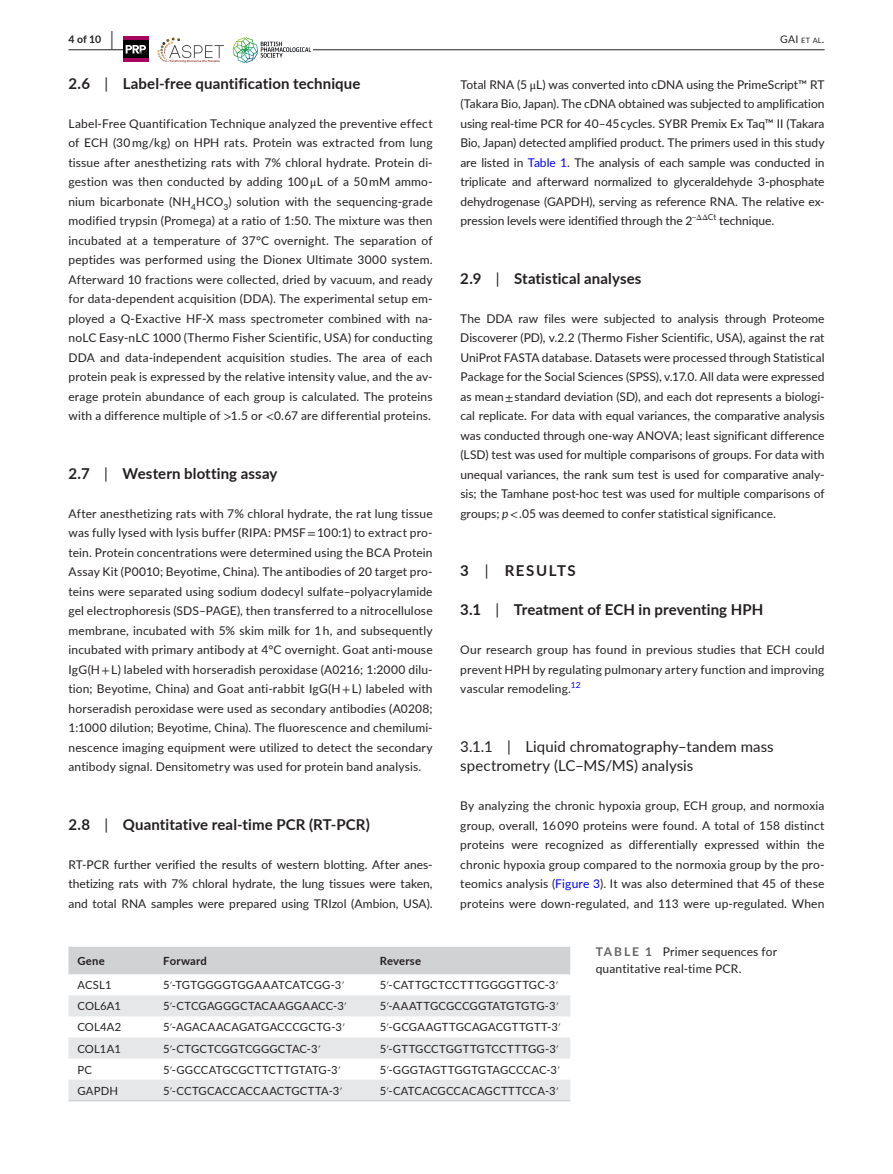
<style>
.page{position:relative;width:893px;height:1174px;background:#fff}
.page>*{position:absolute;margin:0;border:0;box-sizing:border-box;transform-origin:0 0}
.t1{font:700 15px "Lato";letter-spacing:.005em;color:#231f20}
.t2{font:15px/19.5px "Lato";letter-spacing:.005em;color:#231f20}
.t3{font:700 15px "Lato";letter-spacing:.105em;color:#231f20}
.t4{font:12px/19.5px "Lato";letter-spacing:.01em;color:#231f20;text-align:justify}
.t5{font:11.25px "Lato";letter-spacing:.02em;color:#231f20}
.t6{font:11.25px "Lato";color:#231f20}
.t7{font:700 11.25px "Lato";letter-spacing:.02em;color:#231f20}
.t8{font:10.5px "Lato";color:#231f20}
.t9{font:700 10.5px "Lato";color:#231f20}
.t10{font:8.4px "Lato";color:#231f20}
.t11{font:8.4px "Lato";color:#00f}
.s1{font-size:19.5px}
.s2{font-size:7.35px}
.s3{font-weight:400}
.s4{font-family:"STIX"}
.s5{color:#00f}
.s6{font-style:italic}
.s7{font-weight:700;color:#636366}
</style>
<div class="page">
<hr style="left:68px;top:49px;width:756px;height:1px;background:#231f20">
<div style="left:123px;top:36px;width:189px;height:27px;background:#fff"></div>
<div style="left:123px;top:37px;width:25px;height:25px;background:#070606"></div>
<hr style="left:123px;top:37px;width:25px;height:3px;background:#a60660">
<hr style="left:123px;top:59px;width:25px;height:3px;background:#a60660">
<svg style="left:126px;top:45px;width:20px;height:9px"></svg>
<svg style="left:157px;top:37px;width:67px;height:25px"></svg>
<svg style="left:233px;top:37px;width:78px;height:26px"></svg>
<div style="left:68px;top:946px;width:502px;height:28px;background:#d1d2d4"></div>
<svg style="left:68px;top:995px;width:502px;height:105px;fill:#e6e7e9"></svg>
<hr style="left:68px;top:1100px;width:86px;height:1px;background:#d1d2d4">
<hr style="left:154px;top:1100px;width:217px;height:1px;background:#d1d2d4">
<hr style="left:371px;top:1100px;width:199px;height:1px;background:#d1d2d4">
<p class="t9" style="left:68px;top:31px;width:46px">4 of 10 <span class="s1">|</span></p>
<p class="t8" style="left:780px;top:31px;width:46px">GAI <span class="s2">et al</span>.</p>
<p class="t1" style="left:68px;top:72px;width:294px">2.6 <span class="s3">|</span> Label-free quantification technique</p>
<p class="t4" style="left:68px;top:113px;width:366px">Label-Free Quantification Technique analyzed the preventive effect of ECH (30 mg/kg) on HPH rats. Protein was extracted from lung tissue after anesthetizing rats with 7% chloral hydrate. Protein di&shy;gestion was then conducted by adding 100 <span class="s4">μ</span>L of a 50 mM ammo&shy;nium bicarbonate (NH<sub>4</sub>HCO<sub>3</sub>) solution with the sequencing-grade modified trypsin (Promega) at a ratio of 1:50. The mixture was then incubated at a temperature of 37°C overnight. The separation of peptides was performed using the Dionex Ultimate 3000 system.<br>Afterward 10 fractions were collected, dried by vacuum, and ready for data-dependent acquisition (DDA). The experimental setup em&shy;ployed a Q-Exactive HF-X mass spectrometer combined with na&shy;noLC Easy-nLC 1000 (Thermo Fisher Scientific, USA) for conducting DDA and data-independent acquisition studies. The area of each protein peak is expressed by the relative intensity value, and the av&shy;erage protein abundance of each group is calculated. The proteins with a difference multiple of <span class="s4">&gt;</span>1.5 or <span class="s4">&lt;</span>0.67 are differential proteins.</p>
<p class="t4" style="left:460px;top:74px;width:366px">Total RNA (5 <span class="s4">μ</span>L) was converted into cDNA using the PrimeScript™ RT (Takara Bio, Japan). The cDNA obtained was subjected to amplification using real-time PCR for 40–45 cycles. SYBR Premix Ex Taq™ II (Takara Bio, Japan) detected amplified product. The primers used in this study are listed in <span class="s5">Table 1</span>. The analysis of each sample was conducted in triplicate and afterward normalized to glyceraldehyde 3-phosphate dehydrogenase (GAPDH), serving as reference RNA. The relative ex&shy;pression levels were identified through the 2</p>
<p class="t10" style="left:692px;top:211px;width:26px">−<span class="s4">ΔΔ</span>Ct</p>
<p class="t4" style="left:719px;top:210px;width:57px">technique.</p>
<p class="t1" style="left:460px;top:267px;width:183px">2.9 <span class="s3">|</span> Statistical analyses</p>
<p class="t4" style="left:460px;top:308px;width:366px">The DDA raw files were subjected to analysis through Proteome Discoverer (PD), v.2.2 (Thermo Fisher Scientific, USA), against the rat UniProt FASTA database. Datasets were processed through Statistical Package for the Social Sciences (SPSS), v.17.0. All data were expressed as mean <span class="s4">±</span> standard deviation (SD), and each dot represents a biologi&shy;cal replicate. For data with equal variances, the comparative analysis was conducted through one-way ANOVA; least significant difference (LSD) test was used for multiple comparisons of groups. For data with unequal variances, the rank sum test is used for comparative analy&shy;sis; the Tamhane post-hoc test was used for multiple comparisons of groups; <span class="s6">p</span><span class="s4">&lt;</span> .05 was deemed to confer statistical significance.</p>
<p class="t1" style="left:68px;top:462px;width:210px">2.7 <span class="s3">|</span> Western blotting assay</p>
<p class="t4" style="left:68px;top:503px;width:366px">After anesthetizing rats with 7% chloral hydrate, the rat lung tissue was fully lysed with lysis buffer (RIPA: PMSF <span class="s4">=</span> 100:1) to extract pro&shy;tein. Protein concentrations were determined using the BCA Protein Assay Kit (P0010; Beyotime, China). The antibodies of 20 target pro&shy;teins were separated using sodium dodecyl sulfate–polyacrylamide gel electrophoresis (SDS–PAGE), then transferred to a nitrocellulose membrane, incubated with 5% skim milk for 1 h, and subsequently incubated with primary antibody at 4°C overnight. Goat anti-mouse IgG(H <span class="s4">+</span> L) labeled with horseradish peroxidase (A0216; 1:2000 dilu&shy;tion; Beyotime, China) and Goat anti-rabbit IgG(H <span class="s4">+</span> L) labeled with horseradish peroxidase were used as secondary antibodies (A0208; 1:1000 dilution; Beyotime, China). The fluorescence and chemilumi&shy;nescence imaging equipment were utilized to detect the secondary antibody signal. Densitometry was used for protein band analysis.</p>
<p class="t3" style="left:460px;top:560px;width:117px">3 <span class="s3">|</span> RESULTS</p>
<p class="t1" style="left:460px;top:599px;width:304px">3.1 <span class="s3">|</span> Treatment of ECH in preventing HPH</p>
<p class="t4" style="left:460px;top:639px;width:366px">Our research group has found in previous studies that ECH could prevent HPH by regulating pulmonary artery function and improving vascular remodeling.</p>
<p class="t11" style="left:571px;top:679px;width:11px">12</p>
<p class="t2" style="left:460px;top:736px;width:315px">3.1.1 | Liquid chromatography–tandem mass spectrometry (LC–MS/MS) analysis</p>
<p class="t4" style="left:460px;top:795px;width:366px">By analyzing the chronic hypoxia group, ECH group, and normoxia group, overall, 16 090 proteins were found. A total of 158 distinct proteins were recognized as differentially expressed within the chronic hypoxia group compared to the normoxia group by the pro&shy;teomics analysis (<span class="s5">Figure 3</span>). It was also determined that 45 of these proteins were down-regulated, and 113 were up-regulated. When</p>
<p class="t1" style="left:68px;top:813px;width:303px">2.8 <span class="s3">|</span> Quantitative real-time PCR (RT-PCR)</p>
<p class="t4" style="left:68px;top:854px;width:366px">RT-PCR further verified the results of western blotting. After anes&shy;thetizing rats with 7% chloral hydrate, the lung tissues were taken, and total RNA samples were prepared using TRIzol (Ambion, USA).</p>
<p class="t7" style="left:77px;top:952px;width:29px">Gene</p>
<p class="t7" style="left:163px;top:952px;width:45px">Forward</p>
<p class="t7" style="left:380px;top:952px;width:43px">Reverse</p>
<p class="t5" style="left:77px;top:977px;width:36px">ACSL1</p>
<p class="t5" style="left:163px;top:977px;width:183px">5<span class="s4">′</span>-TGTGGGGTGGAAATCATCGG-3<span class="s4">′</span></p>
<p class="t5" style="left:380px;top:977px;width:180px">5<span class="s4">′</span>-CATTGCTCCTTTGGGGTTGC-3<span class="s4">′</span></p>
<p class="t5" style="left:77px;top:998px;width:45px">COL6A1</p>
<p class="t5" style="left:163px;top:998px;width:185px">5<span class="s4">′</span>-CTCGAGGGCTACAAGGAACC-3<span class="s4">′</span></p>
<p class="t6" style="left:380px;top:998px;width:181px">5<span class="s4">′</span>-AAATTGCGCCGGTATGTGTG-3<span class="s4">′</span></p>
<p class="t5" style="left:77px;top:1019px;width:45px">COL4A2</p>
<p class="t6" style="left:163px;top:1019px;width:184px">5<span class="s4">′</span>-AGACAACAGATGACCCGCTG-3<span class="s4">′</span></p>
<p class="t5" style="left:380px;top:1019px;width:183px">5<span class="s4">′</span>-GCGAAGTTGCAGACGTTGTT-3<span class="s4">′</span></p>
<p class="t5" style="left:77px;top:1040px;width:45px">COL1A1</p>
<p class="t5" style="left:163px;top:1040px;width:159px">5<span class="s4">′</span>-CTGCTCGGTCGGGCTAC-3<span class="s4">′</span></p>
<p class="t5" style="left:380px;top:1040px;width:181px">5<span class="s4">′</span>-GTTGCCTGGTTGTCCTTTGG-3<span class="s4">′</span></p>
<p class="t5" style="left:77px;top:1061px;width:16px">PC</p>
<p class="t5" style="left:163px;top:1061px;width:179px">5<span class="s4">′</span>-GGCCATGCGCTTCTTGTATG-3<span class="s4">′</span></p>
<p class="t5" style="left:380px;top:1061px;width:182px">5<span class="s4">′</span>-GGGTAGTTGGTGTAGCCCAC-3<span class="s4">′</span></p>
<p class="t5" style="left:77px;top:1082px;width:42px">GAPDH</p>
<p class="t5" style="left:163px;top:1082px;width:181px">5<span class="s4">′</span>-CCTGCACCACCAACTGCTTA-3<span class="s4">′</span></p>
<p class="t5" style="left:380px;top:1082px;width:181px">5<span class="s4">′</span>-CATCACGCCACAGCTTTCCA-3<span class="s4">′</span></p>
<p class="t4" style="left:596px;top:943px;width:183px;line-height:16.5px"><span class="s7">TABLE 1</span> Primer sequences for quantitative real-time PCR.</p>
</div>
